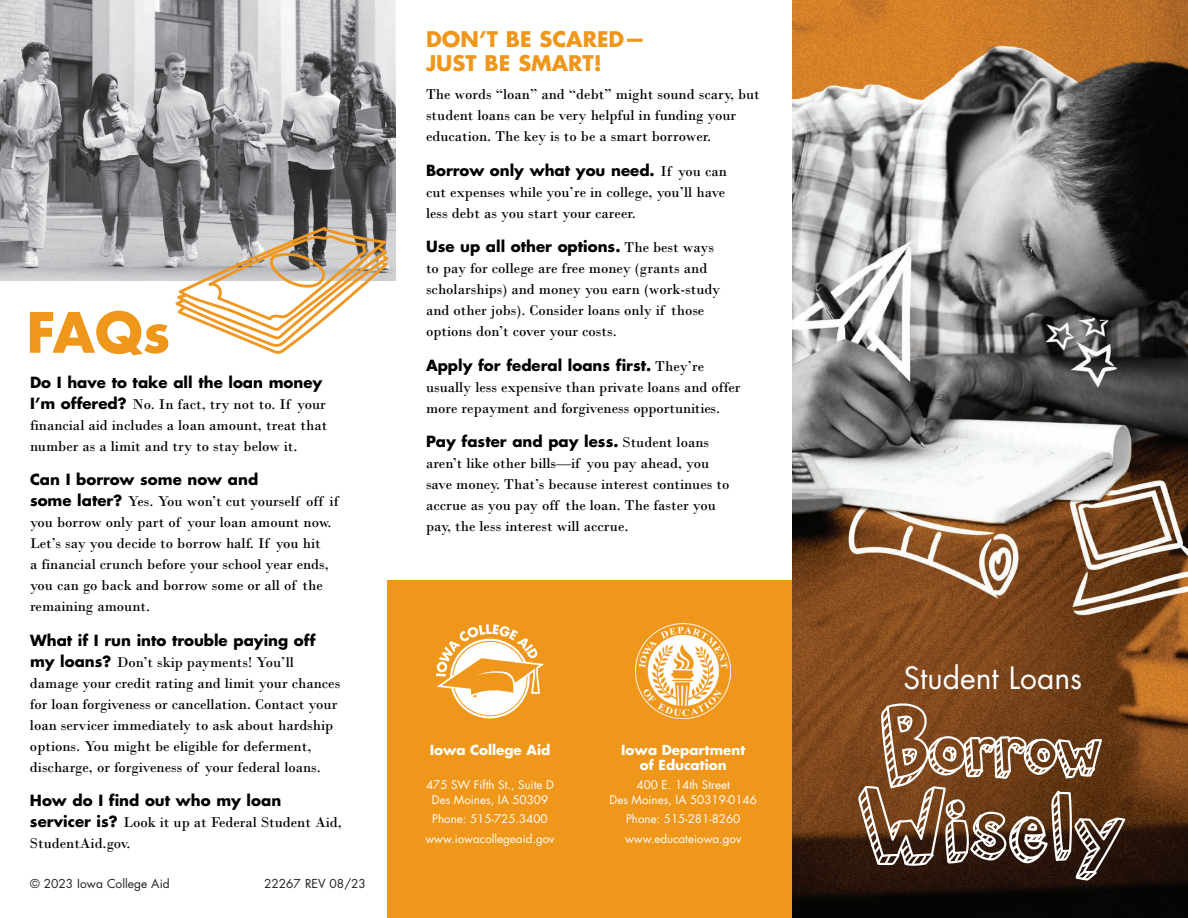
<style>
.page{position:relative;width:1188px;height:918px;background:#fff}
.page>*{position:absolute;margin:0;border:0;box-sizing:border-box;transform-origin:0 0}
.t1{font:30px "Futura Std";color:#fff}
.t2{font:700 21px/24px "Futura Std";color:#ef971b}
.t3{font:15px/21px "Bodoni";color:#000}
.t4{font:700 15px "Futura Std";color:#000}
.t5{font:700 13.5px/14.9px "Futura Std";color:#fff;text-align:center}
.t6{font:12px "Futura Std";color:#231f20}
.t7{font:11.55px/14.9px "Futura Std";color:#fff;text-align:center}
.s1{font-family:"Futura Std";font-weight:700}
.s2{font-family:"Bodoni";font-weight:400}
</style>
<div class="page">
<img style="left:792px;top:0;width:396px;height:918px">
<svg style="left:30px;top:311px;width:138px;height:44px"></svg>
<img style="left:0;top:0;width:396px;height:281px">
<div style="left:388px;top:580px;width:404px;height:338px;background:#ef971b"></div>
<svg style="left:436px;top:624px;width:108px;height:94px"></svg>
<img style="left:636px;top:624px;width:95px;height:95px">
<svg style="left:858px;top:703px;width:267px;height:177px;background:#7b593f"></svg>
<svg style="left:176px;top:227px;width:212px;height:127px"></svg>
<p class="t4" style="left:30px;top:372px;width:294px">Do I have to take all the loan money</p>
<p class="t3" style="left:30px;top:393px;width:299px;text-align:justify"><span class="s1">I’m offered?</span> No. In fact, try not to. If your financial aid includes a loan amount, treat that number as a limit and try to stay below it.</p>
<p class="t4" style="left:30px;top:469px;width:230px">Can I borrow some now and</p>
<p class="t3" style="left:30px;top:491px;width:310px"><span class="s1">some later?</span> Yes. You won’t cut yourself off if you borrow only part of your loan amount now.<br>Let’s say you decide to borrow half. If you hit<br>a financial crunch before your school year ends, you can go back and borrow some or all of the remaining amount.</p>
<p class="t4" style="left:30px;top:630px;width:287px">What if I run into trouble paying off</p>
<p class="t3" style="left:30px;top:651px;width:312px"><span class="s1">my loans?</span> Don’t skip payments! You’ll damage your credit rating and limit your chances for loan forgiveness or cancellation. Contact your loan servicer immediately to ask about hardship options. You might be eligible for deferment, discharge, or forgiveness of your federal loans.</p>
<p class="t4" style="left:30px;top:791px;width:253px">How do I find out who my loan</p>
<p class="t3" style="left:30px;top:812px;width:313px"><span class="s1">servicer is?</span> Look it up at Federal Student Aid,<br>StudentAid.gov.</p>
<p class="t6" style="left:30px;top:876px;width:141px">© 2023 Iowa College Aid</p>
<p class="t6" style="left:264px;top:876px;width:103px">22267 REV 08/23</p>
<h2 class="t2" style="left:426px;top:27px;width:221px">DON’T BE SCARED—<br>JUST BE SMART!</h2>
<p class="t3" style="left:426px;top:84px;width:335px">The words “loan” and “debt” might sound scary, but student loans can be very helpful in funding your education. The key is to be a smart borrower.</p>
<p class="t4" style="left:426px;top:160px;width:303px">Borrow only what you need. <span class="s2">If you can</span></p>
<p class="t3" style="left:426px;top:181px;width:301px">cut expenses while you’re in college, you’ll have less debt as you start your career.</p>
<p class="t4" style="left:426px;top:236px;width:290px">Use up all other options. <span class="s2">The best ways</span></p>
<p class="t3" style="left:426px;top:258px;width:296px">to pay for college are free money (grants and scholarships) and money you earn (work-study and other jobs). Consider loans only if those options don’t cover your costs.</p>
<p class="t4" style="left:426px;top:355px;width:280px">Apply for federal loans first. <span class="s2">They’re</span></p>
<p class="t3" style="left:426px;top:376px;width:316px">usually less expensive than private loans and offer more repayment and forgiveness opportunities.</p>
<p class="t4" style="left:426px;top:431px;width:285px">Pay faster and pay less. <span class="s2">Student loans</span></p>
<p class="t3" style="left:426px;top:453px;width:305px">aren’t like other bills—if you pay ahead, you save money. That’s because interest continues to accrue as you pay off the loan. The faster you pay, the less interest will accrue.</p>
<p class="t5" style="left:430px;top:742px;width:122px">Iowa College Aid</p>
<p class="t7" style="left:426px;top:778px;width:129px">475 SW Fifth St., Suite D<br>Des Moines, IA 50309</p>
<p class="t7" style="left:425px;top:810px;width:131px;line-height:19.5px">Phone: 515-725.3400 www.iowacollegeaid.gov</p>
<p class="t5" style="left:621px;top:742px;width:125px">Iowa Department of Education</p>
<p class="t7" style="left:610px;top:778px;width:149px">400 E. 14th Street<br>Des Moines, IA 50319-0146</p>
<p class="t7" style="left:625px;top:810px;width:118px;line-height:19.5px;text-align:left">Phone: 515-281-8260 www.educateiowa.gov</p>
<h1 class="t1" style="left:904px;top:659px;width:180px">Student Loans</h1>
</div>
